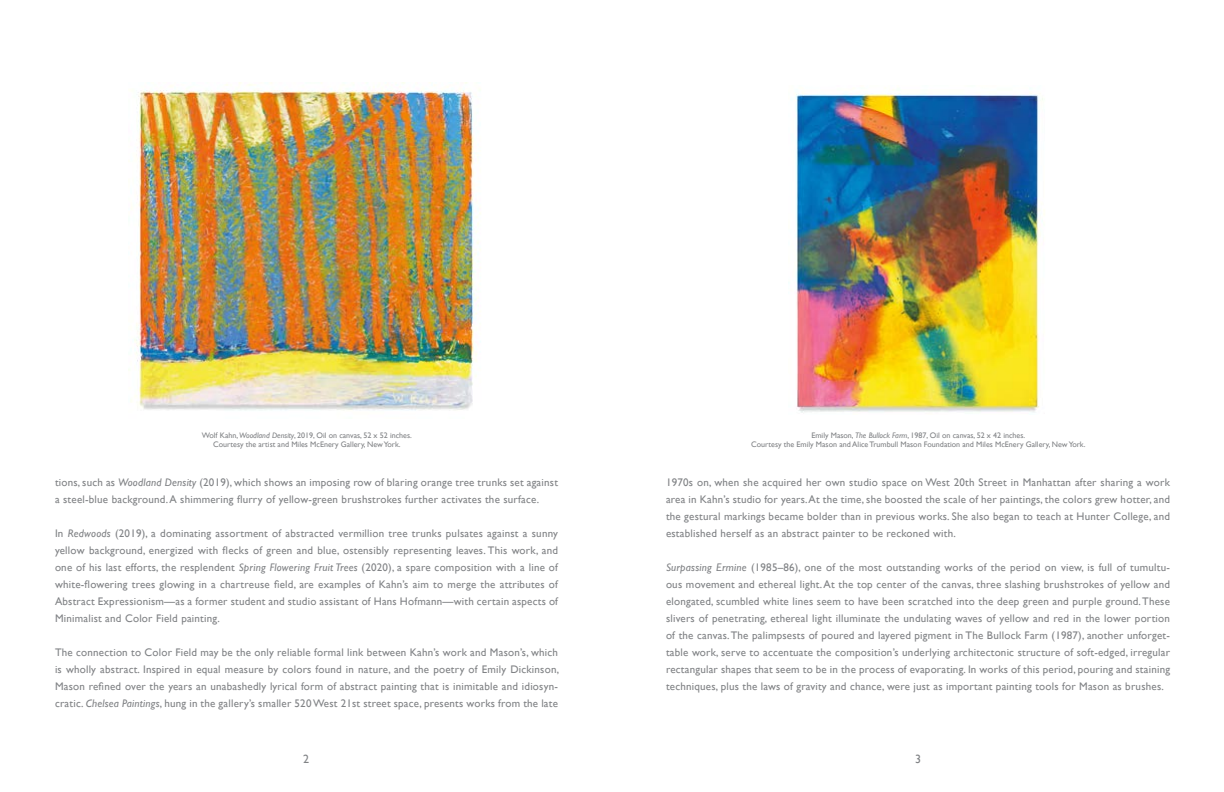
<style>
.page{position:relative;width:1224px;height:792px;background:#fff}
.page>*{position:absolute;margin:0;border:0;box-sizing:border-box;transform-origin:0 0}
.t1{font:12px "Gill Sans";color:#808285}
.t2{font:11px/17px "Gill Sans";letter-spacing:.02em;color:#808285;text-align:justify}
.t3{font:8px/9.6px "Gill Sans";color:#808285;text-align:center}
.s1{font-style:italic}
</style>
<div class="page">
<img style="left:796px;top:89px;width:249px;height:324px">
<img style="left:130px;top:82px;width:351px;height:329px">
<p class="t3" style="left:202px;top:430px;width:212px">Wolf Kahn, <span class="s1">Woodland Density</span>, 2019, Oil on canvas, 52 x 52 inches.<br>Courtesy the artist and Miles McEnery Gallery, New York.</p>
<p class="t3" style="left:751px;top:430px;width:336px">Emily Mason, <span class="s1">The Bullock Farm</span>, 1987, Oil on canvas, 52 x 42 inches.<br>Courtesy the Emily Mason and Alice Trumbull Mason Foundation and Miles McEnery Gallery, New York.</p>
<p class="t2" style="left:55px;top:473px;width:505px">tions, such as <span class="s1">Woodland Density</span> (2019), which shows an imposing row of blaring orange tree trunks set against a steel-blue background. A shimmering flurry of yellow-green brushstrokes further activates the surface.</p>
<p class="t2" style="left:55px;top:524px;width:505px">In <span class="s1">Redwoods</span> (2019), a dominating assortment of abstracted vermillion tree trunks pulsates against a sunny yellow background, energized with flecks of green and blue, ostensibly representing leaves. This work, and one of his last efforts, the resplendent <span class="s1">Spring Flowering Fruit Trees</span> (2020), a spare composition with a line of white-flowering trees glowing in a chartreuse field, are examples of Kahn’s aim to merge the attributes of Abstract Expressionism—as a former student and studio assistant of Hans Hofmann—with certain aspects of Minimalist and Color Field painting.</p>
<p class="t2" style="left:55px;top:643px;width:506px">The connection to Color Field may be the only reliable formal link between Kahn’s work and Mason’s, which is wholly abstract. Inspired in equal measure by colors found in nature, and the poetry of Emily Dickinson, Mason refined over the years an unabashedly lyrical form of abstract painting that is inimitable and idiosyn&shy;cratic. <span class="s1">Chelsea Paintings</span>, hung in the gallery’s smaller 520 West 21st street space, presents works from the late</p>
<p class="t2" style="left:666px;top:473px;width:506px">1970s on, when she acquired her own studio space on West 20th Street in Manhattan after sharing a work area in Kahn’s studio for years. At the time, she boosted the scale of her paintings, the colors grew hotter, and the gestural markings became bolder than in previous works. She also began to teach at Hunter College, and established herself as an abstract painter to be reckoned with.</p>
<p class="t2" style="left:666px;top:558px;width:506px"><span class="s1">Surpassing Ermine</span> (1985–86), one of the most outstanding works of the period on view, is full of tumultu&shy;ous movement and ethereal light. At the top center of the canvas, three slashing brushstrokes of yellow and elongated, scumbled white lines seem to have been scratched into the deep green and purple ground. These slivers of penetrating, ethereal light illuminate the undulating waves of yellow and red in the lower portion of the canvas. The palimpsests of poured and layered pigment in The Bullock Farm (1987), another unforget&shy;table work, serve to accentuate the composition’s underlying architectonic structure of soft-edged, irregular rectangular shapes that seem to be in the process of evaporating. In works of this period, pouring and staining techniques, plus the laws of gravity and chance, were just as important painting tools for Mason as brushes.</p>
<p class="t1" style="left:303px;top:752px;width:7px">2</p>
<p class="t1" style="left:915px;top:752px;width:7px">3</p>
</div>
